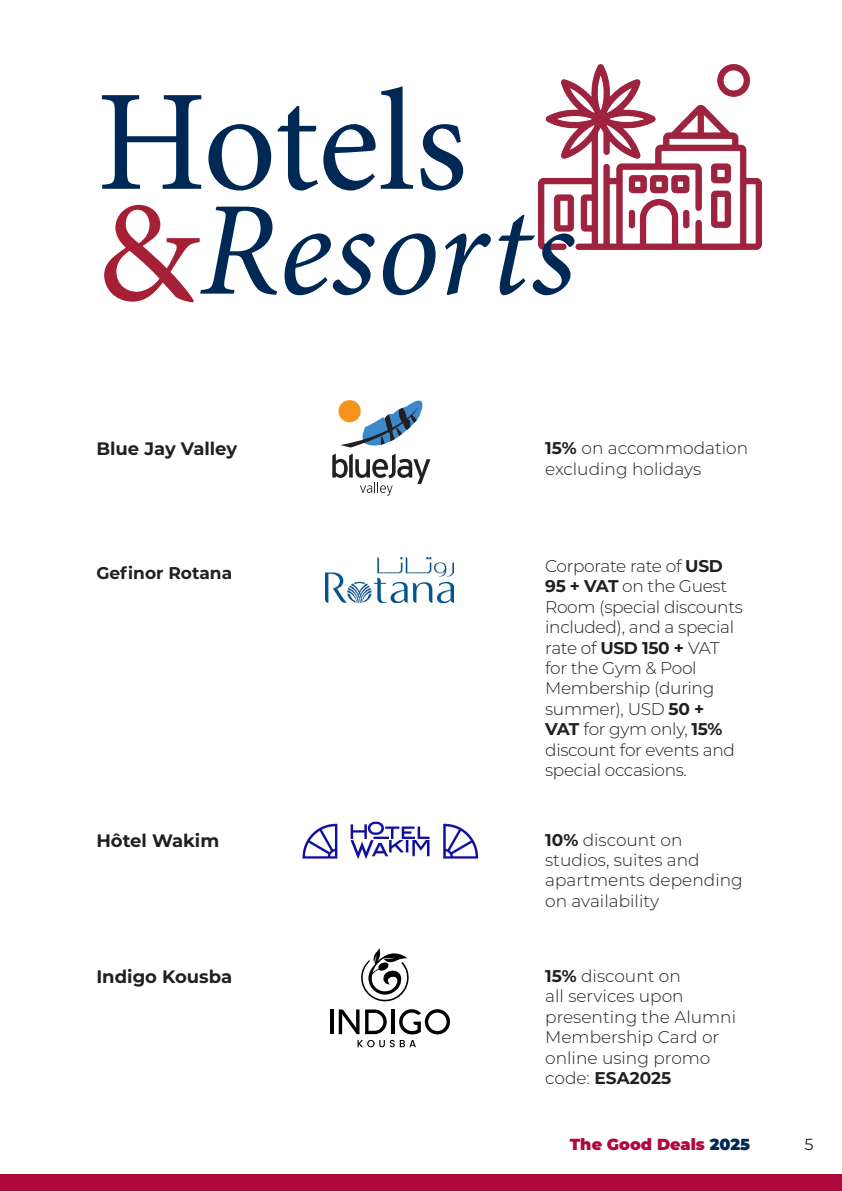
<style>
.page{position:relative;width:842px;height:1191px;background:#fff}
.page>*{position:absolute;margin:0;border:0;box-sizing:border-box;transform-origin:0 0}
.t1{font:144px "Minion Pro";letter-spacing:-.005em;color:#002855}
.t2{font:144px "Minion Pro";color:#a62035}
.t3{font:italic 134px "Minion Pro";color:#002855}
.t4{font:700 18px "Montserrat";color:#231f20}
.t5{font:300 17px/20.4px "Montserrat";letter-spacing:-.01em;color:#231f20}
.t6{font:700 17px "Montserrat";color:#231f20}
.t7{font:900 16px "Montserrat";color:#af0a3d}
.t8{font:16px "Montserrat";color:#231f20}
.s1{font-weight:700}
.s2{color:#002855}
</style>
<div class="page">
<div style="left:0;top:1175px;width:842px;height:16px;background:#af0a3d"></div>
<svg style="left:332px;top:400px;width:98px;height:96px"></svg>
<img style="left:326px;top:558px;width:128px;height:45px">
<img style="left:301px;top:820px;width:178px;height:40px">
<img style="left:538px;top:64px;width:224px;height:186px">
<svg style="left:357px;top:1040px;width:59px;height:7px"></svg>
<hr style="left:330px;top:1009px;width:4px;height:25px;background:#000">
<svg style="left:339px;top:948px;width:111px;height:86px"></svg>
<p class="t1" style="left:96px;top:46px;width:373px">Hotels</p>
<p class="t3" style="left:199px;top:159px;width:379px">Resorts</p>
<p class="t2" style="left:96px;top:157px;width:104px">&amp;</p>
<p class="t4" style="left:96px;top:436px;width:142px">Blue Jay Valley</p>
<p class="t5" style="left:545px;top:437px;width:205px"><span class="s1">15%</span> on accommodation excluding holidays</p>
<p class="t6" style="left:96px;top:561px;width:137px">Gefinor Rotana</p>
<p class="t5" style="left:545px;top:555px;width:199px">Corporate rate of <span class="s1">USD<br>95 + VAT</span> on the Guest<br>Room (special discounts included ,) and a special rate of <span class="s1">USD 150 +</span> VAT for the Gym &amp; Pool<br>Membership (during summer ,) USD <span class="s1">50 +<br>VAT</span> for gym only, <span class="s1">15% </span>discount for events and special occasions.</p>
<p class="t4" style="left:96px;top:827px;width:124px">Hôtel Wakim</p>
<p class="t5" style="left:545px;top:828px;width:199px"><span class="s1">10%</span> discount on studios, suites and apartments depending on availability</p>
<p class="t4" style="left:96px;top:963px;width:137px">Indigo Kousba</p>
<p class="t5" style="left:545px;top:965px;width:192px"><span class="s1">15%</span> discount on<br>all services upon presenting the Alumni<br>Membership Card or online using promo code: <span class="s1">ESA2025</span></p>
<p class="t7" style="left:570px;top:1132px;width:182px">The Good Deals <span class="s2">2025</span></p>
<p class="t8" style="left:804px;top:1133px;width:11px">5</p>
</div>
